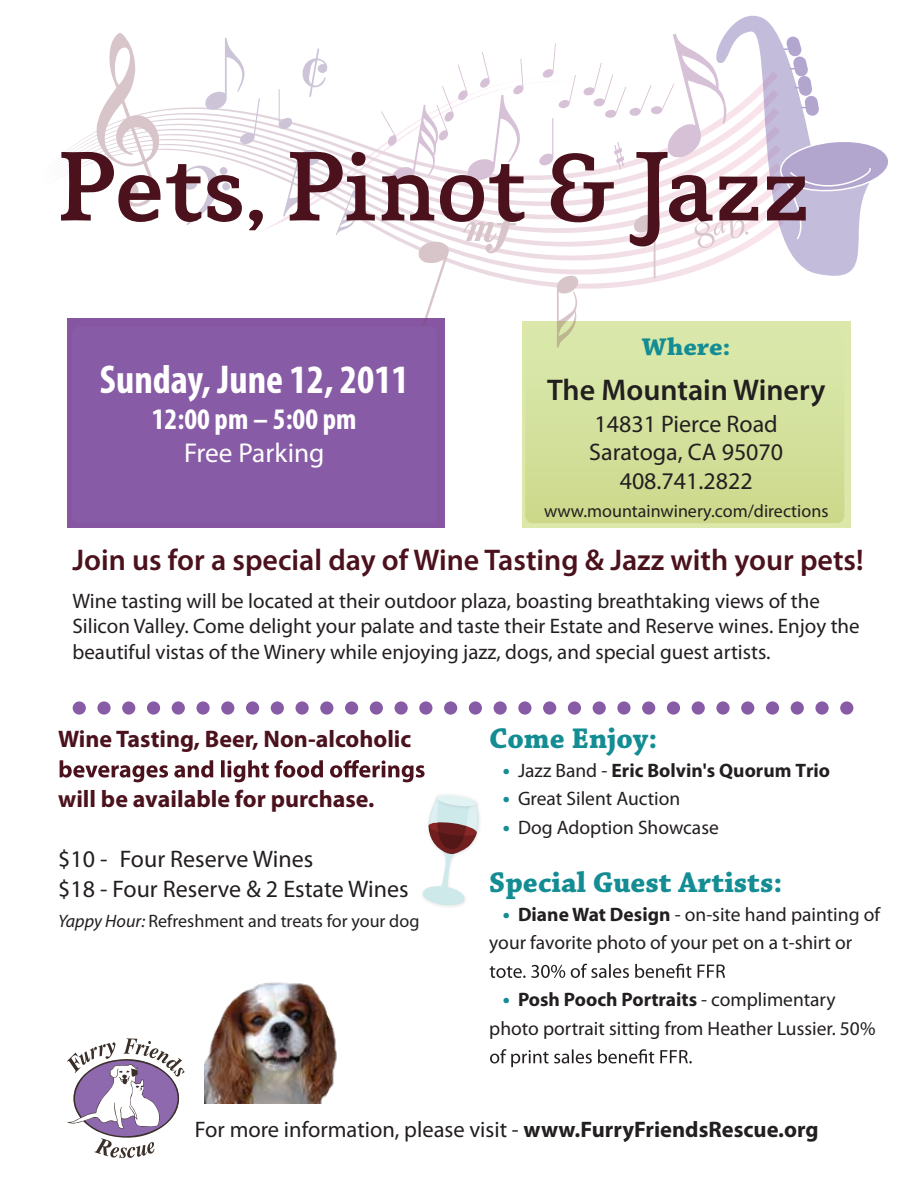
<style>
.page{position:relative;width:918px;height:1188px;background:#fff}
.page>*{position:absolute;margin:0;border:0;box-sizing:border-box;transform-origin:0 0}
.t1{font:700 condensed 40.5px "Myriad Pro";color:#fff}
.t2{font:600 30px "Myriad Pro";color:#4b121d}
.t3{font:700 30px "Chaparral Pro";color:#138d93}
.t4{font:600 30px "Myriad Pro";color:#231f20}
.t5{font:700 condensed 30px "Myriad Pro";color:#fff}
.t6{font:27.3px "Myriad Pro";color:#fff}
.t7{font:700 25.5px "Chaparral Pro";color:#138d93;scale:1.07 1}
.t8{font:700 24px "Myriad Pro";color:#4b121d}
.t9{font:300 24px/30px "Myriad Pro";color:#231f20}
.t10{font:24px/28.5px "Myriad Pro";color:#231f20;text-align:center}
.t11{font:22.5px "Myriad Pro";color:#231f20}
.t12{font:21px/25.2px "Myriad Pro";color:#231f20}
.t13{font:19.5px/28.5px "Myriad Pro";color:#231f20}
.t14{font:700 19.5px "Myriad";color:#231f20}
.t15{font:700 19.5px "Myriad Pro";color:#231f20}
.t16{font:300 18px "Myriad Pro";color:#231f20}
.t17{font:18px "Myriad Pro";color:#231f20}
.s1{font-weight:400;font-style:italic}
.s2{font-size:21px;color:#138d93}
.s3{font-weight:400}
.s4{font-weight:700;font-size:21px;color:#138d93}
.s5{font-family:"Myriad";font-weight:700}
.s6{font-family:"Myriad Pro";font-size:21px;color:#138d93}
.s7{font-family:"Myriad Pro";font-weight:400}
.s8{font-weight:700}
</style>
<div class="page">
<div style="left:67px;top:319px;width:377px;height:209px;background:#8756a3"></div>
<div style="left:522px;top:321px;width:329px;height:207px;background:#dbe8a9"></div>
<svg style="left:525px;top:347px;width:319px;height:176px"></svg>
<div style="left:72px;top:326px;width:365px;height:197px;background:#875ba5;border-radius:8px"></div>
<svg style="left:67px;top:1038px;width:118px;height:120px"></svg>
<svg style="left:60px;top:760px;width:365px;height:22px"></svg>
<svg style="left:490px;top:964px;width:235px;height:14px"></svg>
<svg style="left:490px;top:1049px;width:202px;height:18px"></svg>
<svg style="left:56px;top:147px;width:223px;height:84px"></svg>
<svg style="left:205px;top:38px;width:55px;height:106px"></svg>
<img style="left:204px;top:982px;width:133px;height:122px">
<svg style="left:725px;top:16px;width:134px;height:260px"></svg>
<svg style="left:784px;top:37px;width:35px;height:79px"></svg>
<div style="left:73px;top:701px;width:13px;height:14px;background:#875ba5;border-radius:50%"></div>
<div style="left:97px;top:701px;width:14px;height:14px;background:#875ba5;border-radius:50%"></div>
<div style="left:122px;top:701px;width:13px;height:14px;background:#875ba5;border-radius:50%"></div>
<div style="left:147px;top:701px;width:13px;height:14px;background:#875ba5;border-radius:50%"></div>
<div style="left:172px;top:701px;width:13px;height:14px;background:#875ba5;border-radius:50%"></div>
<div style="left:196px;top:701px;width:14px;height:14px;background:#875ba5;border-radius:50%"></div>
<div style="left:221px;top:701px;width:13px;height:14px;background:#875ba5;border-radius:50%"></div>
<div style="left:246px;top:701px;width:13px;height:14px;background:#875ba5;border-radius:50%"></div>
<div style="left:271px;top:701px;width:13px;height:14px;background:#875ba5;border-radius:50%"></div>
<div style="left:296px;top:701px;width:13px;height:14px;background:#875ba5;border-radius:50%"></div>
<div style="left:320px;top:701px;width:13px;height:14px;background:#875ba5;border-radius:50%"></div>
<div style="left:345px;top:701px;width:13px;height:14px;background:#875ba5;border-radius:50%"></div>
<div style="left:370px;top:701px;width:13px;height:14px;background:#875ba5;border-radius:50%"></div>
<div style="left:395px;top:701px;width:13px;height:14px;background:#875ba5;border-radius:50%"></div>
<div style="left:419px;top:701px;width:13px;height:14px;background:#875ba5;border-radius:50%"></div>
<div style="left:444px;top:701px;width:13px;height:14px;background:#875ba5;border-radius:50%"></div>
<div style="left:469px;top:701px;width:13px;height:14px;background:#875ba5;border-radius:50%"></div>
<div style="left:494px;top:701px;width:13px;height:14px;background:#875ba5;border-radius:50%"></div>
<div style="left:518px;top:701px;width:14px;height:14px;background:#875ba5;border-radius:50%"></div>
<div style="left:543px;top:701px;width:13px;height:14px;background:#875ba5;border-radius:50%"></div>
<div style="left:568px;top:701px;width:13px;height:14px;background:#875ba5;border-radius:50%"></div>
<div style="left:593px;top:701px;width:13px;height:14px;background:#875ba5;border-radius:50%"></div>
<div style="left:617px;top:701px;width:14px;height:14px;background:#875ba5;border-radius:50%"></div>
<div style="left:642px;top:701px;width:13px;height:14px;background:#875ba5;border-radius:50%"></div>
<div style="left:667px;top:701px;width:13px;height:14px;background:#875ba5;border-radius:50%"></div>
<div style="left:692px;top:701px;width:13px;height:14px;background:#875ba5;border-radius:50%"></div>
<div style="left:716px;top:701px;width:14px;height:14px;background:#875ba5;border-radius:50%"></div>
<div style="left:741px;top:701px;width:13px;height:14px;background:#875ba5;border-radius:50%"></div>
<div style="left:766px;top:701px;width:13px;height:14px;background:#875ba5;border-radius:50%"></div>
<div style="left:791px;top:701px;width:13px;height:14px;background:#875ba5;border-radius:50%"></div>
<div style="left:815px;top:701px;width:14px;height:14px;background:#875ba5;border-radius:50%"></div>
<div style="left:840px;top:701px;width:13px;height:14px;background:#875ba5;border-radius:50%"></div>
<svg style="left:422px;top:795px;width:57px;height:111px"></svg>
<svg style="left:61px;top:33px;width:99px;height:189px"></svg>
<svg style="left:166px;top:164px;width:76px;height:62px"></svg>
<svg style="left:249px;top:210px;width:14px;height:20px"></svg>
<svg style="left:279px;top:34px;width:479px;height:313px"></svg>
<svg style="left:767px;top:139px;width:121px;height:102px"></svg>
<p class="t7" style="left:642px;top:332px;width:85px">Where:</p>
<h1 class="t1" style="left:100px;top:354px;width:311px">Sunday, June 12, 2011</h1>
<h2 class="t5" style="left:152px;top:400px;width:206px">12:00 pm – 5:00 pm</h2>
<h3 class="t6" style="left:184px;top:436px;width:142px">Free Parking</h3>
<h2 class="t4" style="left:547px;top:371px;width:280px">The Mountain Winery</h2>
<p class="t10" style="left:589px;top:409px;width:196px">14831 Pierce Road<br>Saratoga, CA 95070<br>408.741.2822</p>
<p class="t17" style="left:544px;top:500px;width:286px">www.mountainwinery.com/directions</p>
<h2 class="t2" style="left:72px;top:541px;width:793px">Join us for a special day of Wine Tasting &amp; Jazz with your pets!</h2>
<p class="t12" style="left:72px;top:588px;width:789px">Wine tasting will be located at their outdoor plaza, boasting breathtaking views of the<br>Silicon Valley. Come delight your palate and taste their Estate and Reserve wines. Enjoy the beautiful vistas of the Winery while enjoying jazz, dogs, and special guest artists.</p>
<p class="t8" style="left:58px;top:724px;width:355px">Wine Tasting, Beer, Non-alcoholic</p>
<p class="t8" style="left:58px;top:784px;width:318px">will be available for purchase.</p>
<p class="t9" style="left:58px;top:844px;width:352px">$10 - Four Reserve Wines<br>$18 - Four Reserve &amp; 2 Estate Wines</p>
<p class="t16" style="left:58px;top:910px;width:363px"><span class="s1">Yappy Hour:</span> Refreshment and treats for your dog</p>
<h2 class="t3" style="left:489px;top:721px;width:170px">Come Enjoy:</h2>
<p class="t15" style="left:503px;top:757px;width:329px"><span class="s2">•</span> <span class="s3">Jazz Band -</span> Eric Bolvin's Quorum Trio</p>
<p class="t13" style="left:503px;top:784px;width:179px"><span class="s4">•</span> Great Silent Auction</p>
<p class="t13" style="left:503px;top:813px;width:218px"><span class="s4">•</span> Dog Adoption Showcase</p>
<h2 class="t3" style="left:489px;top:865px;width:295px">Special Guest Artists:</h2>
<p class="t13" style="left:489px;top:900px;width:392px;text-indent:13px"><span class="s4">•</span> <span class="s5">Diane Wat Design</span> - on-site hand painting of your favorite photo of your pet on a t-shirt or</p>
<p class="t14" style="left:503px;top:990px;width:335px"><span class="s6">•</span> Posh Pooch Portraits <span class="s7">- complimentary</span></p>
<p class="t13" style="left:489px;top:1014px;width:388px">photo portrait sitting from Heather Lussier. 50%</p>
<p class="t11" style="left:195px;top:1116px;width:625px">For more information, please visit - <span class="s8">www.FurryFriendsRescue.org</span></p>
</div>
